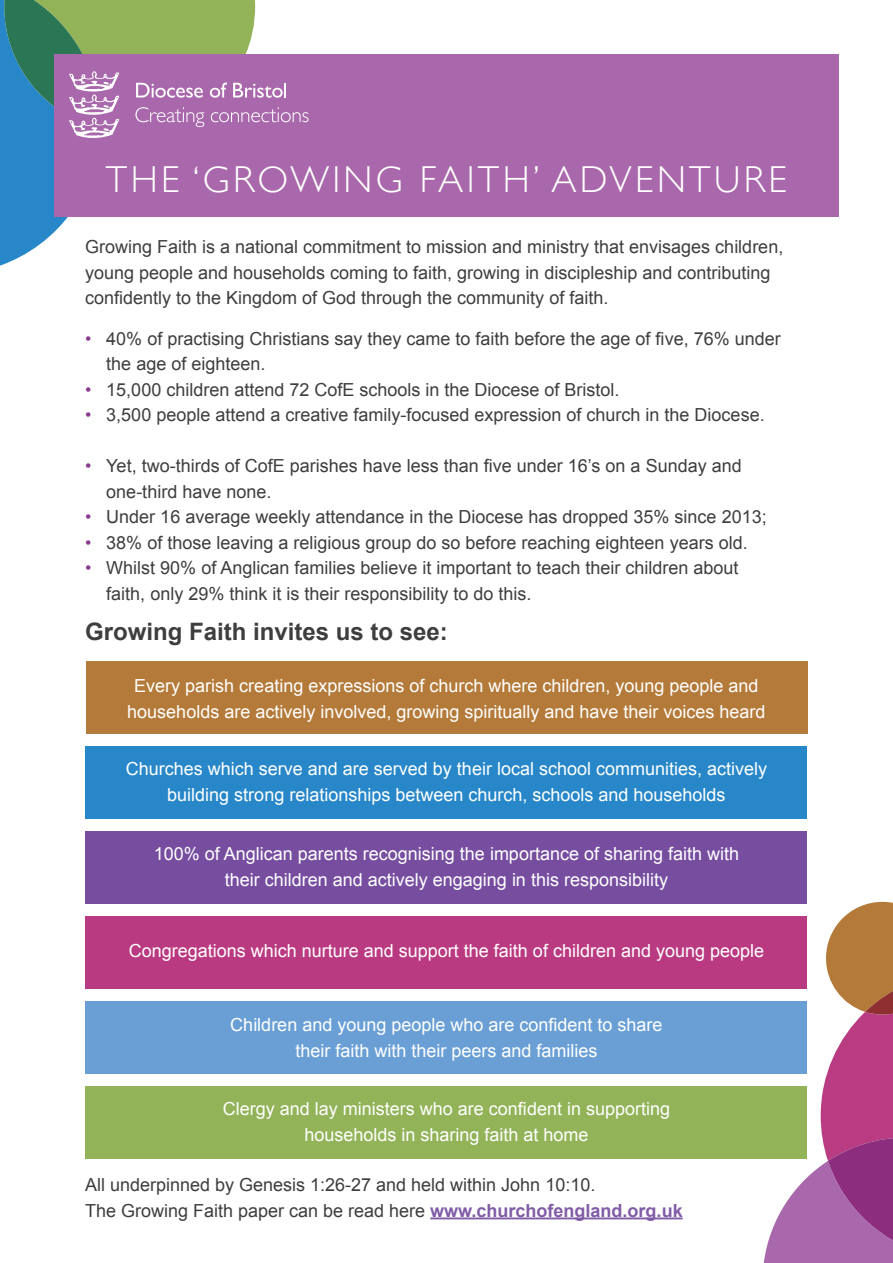
<style>
.page{position:relative;width:893px;height:1263px;background:#fff}
.page>*{position:absolute;margin:0;border:0;box-sizing:border-box;transform-origin:0 0}
.t1{font:300 37.5px "Gill Sans";letter-spacing:.09em;color:#fff}
.t2{font:700 24px "Arial";color:#3e3e3f}
.t3{font:18px/25.5px "Arial";color:#3e3e3f}
.t4{font:18px/25.5px "Arial";color:#fff;text-align:center}
.s1{color:#8a3a90}
.s2{font-weight:700;color:#805ca6}
</style>
<div class="page">
<svg style="left:764px;top:902px;width:129px;height:361px"></svg>
<div style="left:54px;top:54px;width:785px;height:163px;background:#a968ab"></div>
<svg style="left:0;top:0;width:308px;height:266px"></svg>
<div style="left:86px;top:661px;width:721px;height:72px;background:#b47a39"></div>
<div style="left:85px;top:746px;width:721px;height:73px;background:#2787c8"></div>
<div style="left:85px;top:831px;width:721px;height:73px;background:#764d9f"></div>
<div style="left:85px;top:916px;width:721px;height:73px;background:#b93a81"></div>
<div style="left:85px;top:1001px;width:721px;height:73px;background:#699fd5"></div>
<div style="left:85px;top:1086px;width:721px;height:73px;background:#92b358"></div>
<hr style="left:430px;top:1217px;width:253px;height:2px;background:#805ca6">
<h1 class="t1" style="left:106px;top:150px;width:682px">THE ‘GROWING FAITH’ ADVENTURE</h1>
<p class="t3" style="left:85px;top:234px;width:700px">Growing Faith is a national commitment to mission and ministry that envisages children, young people and households coming to faith, growing in discipleship and contributing confidently to the Kingdom of God through the community of faith.</p>
<p class="t3" style="left:106px;top:326px;width:676px;text-indent:-21px"><span class="s1">•</span> 40% of practising Christians say they came to faith before the age of five, 76% under the age of eighteen.</p>
<p class="t3" style="left:85px;top:377px;width:536px"><span class="s1">•</span> 15,000 children attend 72 CofE schools in the Diocese of Bristol.</p>
<p class="t3" style="left:85px;top:402px;width:681px"><span class="s1">•</span> 3,500 people attend a creative family-focused expression of church in the Diocese.</p>
<p class="t3" style="left:106px;top:453px;width:637px;text-indent:-21px"><span class="s1">•</span> Yet, two-thirds of CofE parishes have less than five under 16’s on a Sunday and one-third have none.</p>
<p class="t3" style="left:85px;top:504px;width:683px"><span class="s1">•</span> Under 16 average weekly attendance in the Diocese has dropped 35% since 2013;</p>
<p class="t3" style="left:85px;top:530px;width:664px"><span class="s1">•</span> 38% of those leaving a religious group do so before reaching eighteen years old.</p>
<p class="t3" style="left:106px;top:556px;width:634px;text-indent:-21px"><span class="s1">•</span> Whilst 90% of Anglican families believe it important to teach their children about faith, only 29% think it is their responsibility to do this.</p>
<h2 class="t2" style="left:85px;top:616px;width:364px">Growing Faith invites us to see:</h2>
<p class="t4" style="left:127px;top:673px;width:640px">Every parish creating expressions of church where children, young people and households are actively involved, growing spiritually and have their voices heard</p>
<p class="t4" style="left:126px;top:756px;width:643px">Churches which serve and are served by their local school communities, actively building strong relationships between church, schools and households</p>
<p class="t4" style="left:154px;top:841px;width:587px">100% of Anglican parents recognising the importance of sharing faith with their children and actively engaging in this responsibility</p>
<p class="t4" style="left:129px;top:938px;width:637px">Congregations which nurture and support the faith of children and young people</p>
<p class="t4" style="left:230px;top:1012px;width:434px">Children and young people who are confident to share their faith with their peers and families</p>
<p class="t4" style="left:223px;top:1096px;width:449px">Clergy and lay ministers who are confident in supporting households in sharing faith at home</p>
<p class="t3" style="left:85px;top:1172px;width:599px">All underpinned by Genesis 1:26-27 and held within John 10:10.<br>The Growing Faith paper can be read here <span class="s2">www.churchofengland.org.uk</span></p>
</div>
